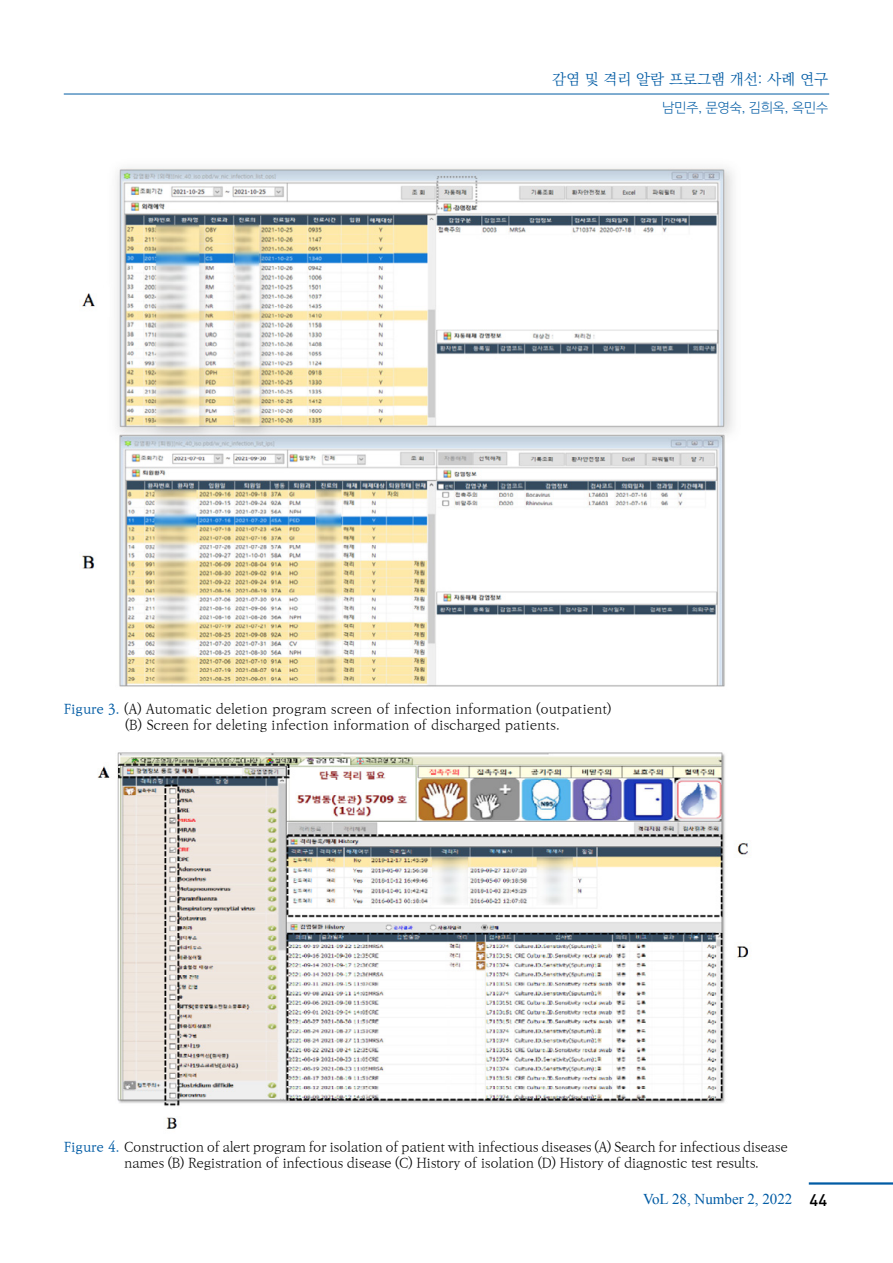
<style>
.page{position:relative;width:893px;height:1263px;background:#fff}
.page>*{position:absolute;margin:0;border:0;box-sizing:border-box;transform-origin:0 0}
.t1{font:15px "Times New Roman";color:#005ba4}
.t2{font:15px "Ko Pub Batang PL";color:#005ba4}
.t3{font:13.5px/16.2px "Ko Pub Batang PL";letter-spacing:-.02em;color:#000}
.t4{font:13.5px/16.2px "Ko Pub Batang PL";color:#000}
.t5{font:13.5px "Nanum Barun Gothic OTF Light";color:#005ba4}
.s1{font-family:"Ko Pub Batang PM";color:#005ba4}
.s2{font-family:"Dinmed";font-size:16.5px;color:#000}
</style>
<div class="page">
<hr style="left:809px;top:1182px;width:84px;height:2px;background:#005ba4">
<hr style="left:64px;top:94px;width:765px;height:1px;background:#005ba4">
<img style="left:82px;top:167px;width:651px;height:520px">
<img style="left:97px;top:752px;width:652px;height:377px">
<p class="t2" style="left:552px;top:72px;width:278px">감염 및 격리 알람 프로그램 개선: 사례 연구</p>
<p class="t5" style="left:662px;top:101px;width:167px">남민주, 문영숙, 김희옥, 옥민수</p>
<p class="t4" style="left:125px;top:701px;width:488px;text-indent:-61px"><span class="s1">Figure 3.</span> (A) Automatic deletion program screen of infection information (outpatient) (B) Screen for deleting infection information of discharged patients.</p>
<p class="t3" style="left:124px;top:1139px;width:665px;text-indent:-60px"><span class="s1">Figure 4.</span> Construction of alert program for isolation of patient with infectious diseases (A) Search for infectious disease names (B) Registration of infectious disease (C) History of isolation (D) History of diagnostic test results.</p>
<p class="t1" style="left:643px;top:1189px;width:185px">VoL 28, Number 2, 2022 <span class="s2">44</span></p>
</div>
